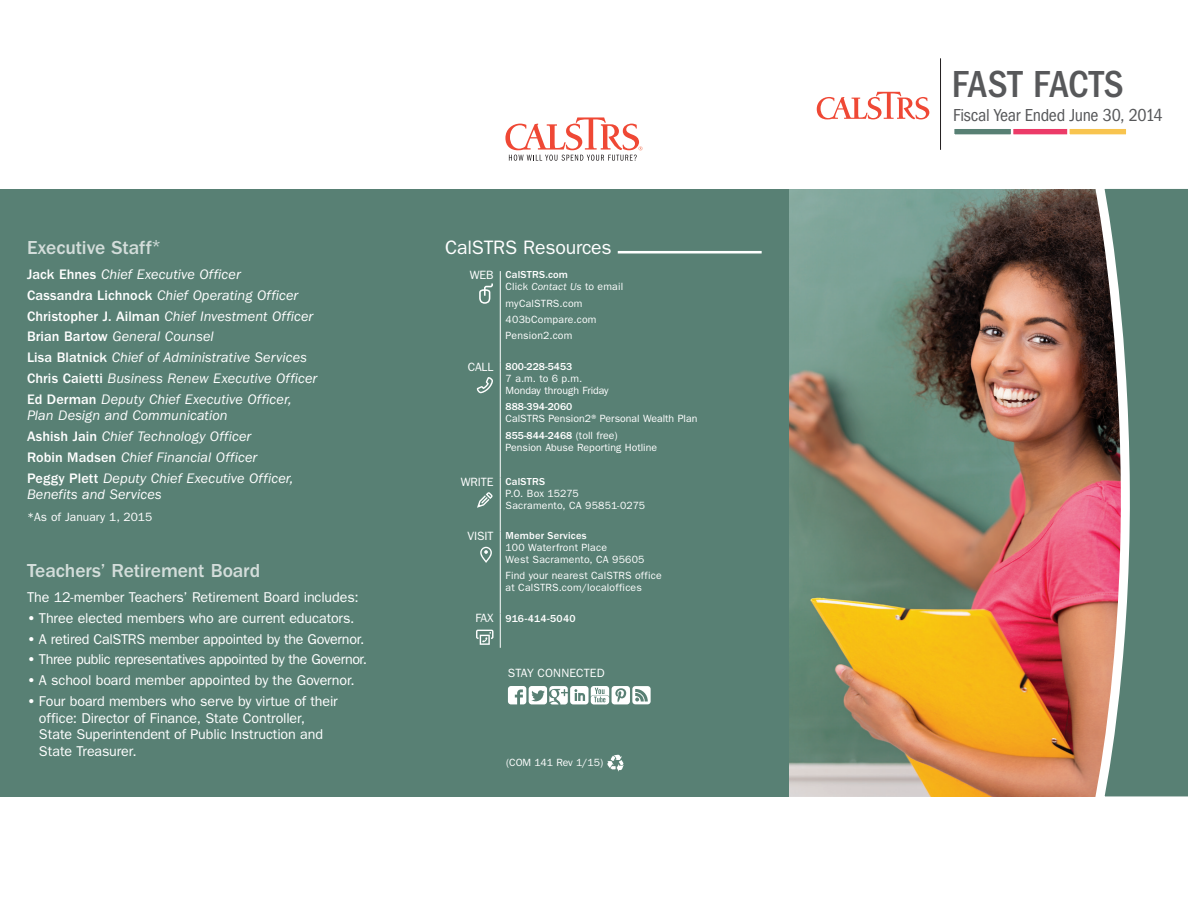
<style>
.page{position:relative;width:1188px;height:918px;background:#fff}
.page>*{position:absolute;margin:0;border:0;box-sizing:border-box;transform-origin:0 0}
.Header1{font:500 condensed 39px "ITC Franklin Gothic Std";color:#57585a}
.Subhead2{font:500 19.5px "ITC Franklin Gothic Std";letter-spacing:-.005em;color:#d3ddda}
.Main_body{font:19.5px "ITC Franklin Gothic Std";letter-spacing:-.01em;color:#fff}
.Header2{font:condensed 18px "ITC Franklin Gothic Std";letter-spacing:-.02em;color:#57585a}
.Names{font:italic 14.25px/16.5px "ITC Franklin Gothic Std";letter-spacing:.005em;color:#fff}
.chart_copy{font:14.25px/16.5px "ITC Franklin Gothic Std";letter-spacing:-.01em;color:#fff}
.chart_copy-2{font:14.25px "ITC Franklin Gothic Std";letter-spacing:-.03em;color:#fff}
.body_copy{font:12px "ITC Franklin Gothic Std";letter-spacing:-.01em;color:#fff}
.chart_copy-3{font:12px "ITC Franklin Gothic Std";color:#fff}
.Subhead3{font:12px "ITC Franklin Gothic Std";letter-spacing:.01em;color:#fff}
.body_copy-2{font:10.5px/12px "ITC Franklin Gothic Std";letter-spacing:.01em;color:#fff}
.body_copy-3{font:500 10.5px/12px "ITC Franklin Gothic Std";color:#fff}
.body_copy-4{font:10.5px "ITC Franklin Gothic Std";letter-spacing:-.01em;color:#fff}
.body_copy-5{font:500 10.5px "ITC Franklin Gothic Std";letter-spacing:.025em;color:#fff}
.s1{font-weight:500;font-style:normal}
.s2{font-weight:600}
.s3{font-weight:500}
.s4{font-style:italic}
.s5{font-weight:400}
</style>
<div class="page">
<div style="left:0;top:189px;width:790px;height:607px;background:#588074"></div>
<img style="left:789px;top:189px;width:301px;height:607px">
<svg style="left:1090px;top:189px;width:98px;height:608px;background:#777b73"></svg>
<svg style="left:508px;top:686px;width:143px;height:18px"></svg>
<hr style="left:500px;top:271px;width:1px;height:92px;background:#fff">
<hr style="left:500px;top:363px;width:1px;height:115px;background:#fff">
<hr style="left:500px;top:478px;width:1px;height:53px;background:#fff">
<hr style="left:500px;top:531px;width:1px;height:82px;background:#fff">
<hr style="left:500px;top:613px;width:1px;height:35px;background:#fff">
<hr style="left:618px;top:251px;width:144px;height:2px;background:#fff">
<svg style="left:607px;top:755px;width:17px;height:17px"></svg>
<svg style="left:479px;top:284px;width:14px;height:20px"></svg>
<svg style="left:477px;top:377px;width:16px;height:16px"></svg>
<svg style="left:477px;top:492px;width:16px;height:16px"></svg>
<svg style="left:480px;top:547px;width:12px;height:16px"></svg>
<svg style="left:476px;top:630px;width:17px;height:15px"></svg>
<svg style="left:505px;top:117px;width:138px;height:44px"></svg>
<hr style="left:940px;top:58px;width:1px;height:92px;background:#231f20">
<svg style="left:954px;top:129px;width:172px;height:6px"></svg>
<svg style="left:817px;top:92px;width:113px;height:28px"></svg>
<p class="Subhead2" style="left:27px;top:236px;width:135px">Executive Staff<sup>*</sup></p>
<p class="Names" style="left:27px;top:266px;width:215px"><span class="s1">Jack Ehnes</span> Chief Executive Officer</p>
<p class="Names" style="left:27px;top:287px;width:273px"><span class="s1">Cassandra Lichnock</span> Chief Operating Officer</p>
<p class="Names" style="left:27px;top:308px;width:288px"><span class="s1">Christopher J. Ailman</span> Chief Investment Officer</p>
<p class="Names" style="left:27px;top:329px;width:188px"><span class="s1">Brian Bartow</span> General Counsel</p>
<p class="Names" style="left:27px;top:349px;width:281px"><span class="s1">Lisa Blatnick</span> Chief of Administrative Services</p>
<p class="Names" style="left:27px;top:370px;width:292px"><span class="s1">Chris Caietti</span> Business Renew Executive Officer</p>
<p class="Names" style="left:27px;top:391px;width:266px"><span class="s1">Ed Derman</span> Deputy Chief Executive Officer,<br>Plan Design and Communication</p>
<p class="Names" style="left:27px;top:428px;width:226px"><span class="s1">Ashish Jain</span> Chief Technology Officer</p>
<p class="Names" style="left:27px;top:449px;width:232px"><span class="s1">Robin Madsen</span> Chief Financial Officer</p>
<p class="Names" style="left:27px;top:470px;width:268px"><span class="s1">Peggy Plett</span> Deputy Chief Executive Officer,<br>Benefits and Services</p>
<p class="chart_copy-3" style="left:27px;top:510px;width:127px">*As of January 1, 2015</p>
<p class="Subhead2" style="left:27px;top:559px;width:235px">Teachers’ Retirement Board</p>
<p class="chart_copy" style="left:27px;top:589px;width:333px">The 12-member Teachers’ Retirement Board includes:</p>
<p class="chart_copy" style="left:27px;top:610px;width:329px"><span class="s2">•</span> Three elected members who are current educators.</p>
<p class="chart_copy" style="left:27px;top:631px;width:339px"><span class="s2">•</span> A retired CalSTRS member appointed by the Governor.</p>
<p class="chart_copy-2" style="left:27px;top:651px;width:342px"><span class="s2">•</span> Three public representatives appointed by the Governor.</p>
<p class="chart_copy" style="left:27px;top:672px;width:329px"><span class="s2">•</span> A school board member appointed by the Governor.</p>
<p class="chart_copy" style="left:39px;top:693px;width:300px;text-indent:-12px"><span class="s2">•</span> Four board members who serve by virtue of their office: Director of Finance, State Controller, State Superintendent of Public Instruction and State Treasurer.</p>
<p class="Main_body" style="left:445px;top:236px;width:168px">CalSTRS Resources</p>
<p class="body_copy" style="left:470px;top:268px;width:25px">WEB</p>
<p class="body_copy-2" style="left:506px;top:269px;width:119px"><span class="s3">CalSTRS.com<br></span>Click <span class="s4">Contact Us</span> to email</p>
<p class="body_copy-2" style="left:506px;top:297px;width:78px">myCalSTRS.com</p>
<p class="body_copy-2" style="left:506px;top:313px;width:92px">403bCompare.com</p>
<p class="body_copy-2" style="left:506px;top:330px;width:68px">Pension2.com</p>
<p class="body_copy" style="left:468px;top:360px;width:27px">CALL</p>
<p class="body_copy-3" style="left:506px;top:361px;width:78px">800-228-5453<br><span class="s5">7 a.m. to 6 p.m.</span></p>
<p class="body_copy-2" style="left:506px;top:385px;width:105px">Monday through Friday</p>
<p class="body_copy-3" style="left:506px;top:401px;width:68px">888-394-2060</p>
<p class="body_copy-2" style="left:506px;top:413px;width:193px">CalSTRS Pension2® Personal Wealth Plan</p>
<p class="body_copy-3" style="left:506px;top:429px;width:113px">855-844-2468 <span class="s5">(toll free)</span></p>
<p class="body_copy-2" style="left:506px;top:441px;width:153px">Pension Abuse Reporting Hotline</p>
<p class="body_copy" style="left:461px;top:475px;width:34px">WRITE</p>
<p class="body_copy-5" style="left:506px;top:475px;width:41px">CalSTRS</p>
<p class="body_copy-2" style="left:506px;top:487px;width:75px">P.O. Box 15275</p>
<p class="body_copy-2" style="left:506px;top:499px;width:141px">Sacramento, CA 95851-0275</p>
<p class="body_copy" style="left:468px;top:529px;width:27px">VISIT</p>
<p class="body_copy-2" style="left:506px;top:529px;width:140px"><span class="s3">Member Services<br></span>100 Waterfront Place<br>West Sacramento, CA 95605</p>
<p class="body_copy-2" style="left:506px;top:569px;width:158px">Find your nearest CalSTRS office at CalSTRS.com/localoffices</p>
<p class="body_copy" style="left:476px;top:611px;width:19px">FAX</p>
<p class="body_copy-3" style="left:506px;top:613px;width:71px">916-414-5040</p>
<p class="Subhead3" style="left:508px;top:666px;width:98px">STAY CONNECTED</p>
<p class="body_copy-4" style="left:506px;top:756px;width:98px">(COM 141 Rev 1/15)</p>
<p class="Header1" style="left:952px;top:62px;width:173px">FAST FACTS</p>
<p class="Header2" style="left:953px;top:105px;width:211px">Fiscal Year Ended June 30, 2014</p>
</div>
